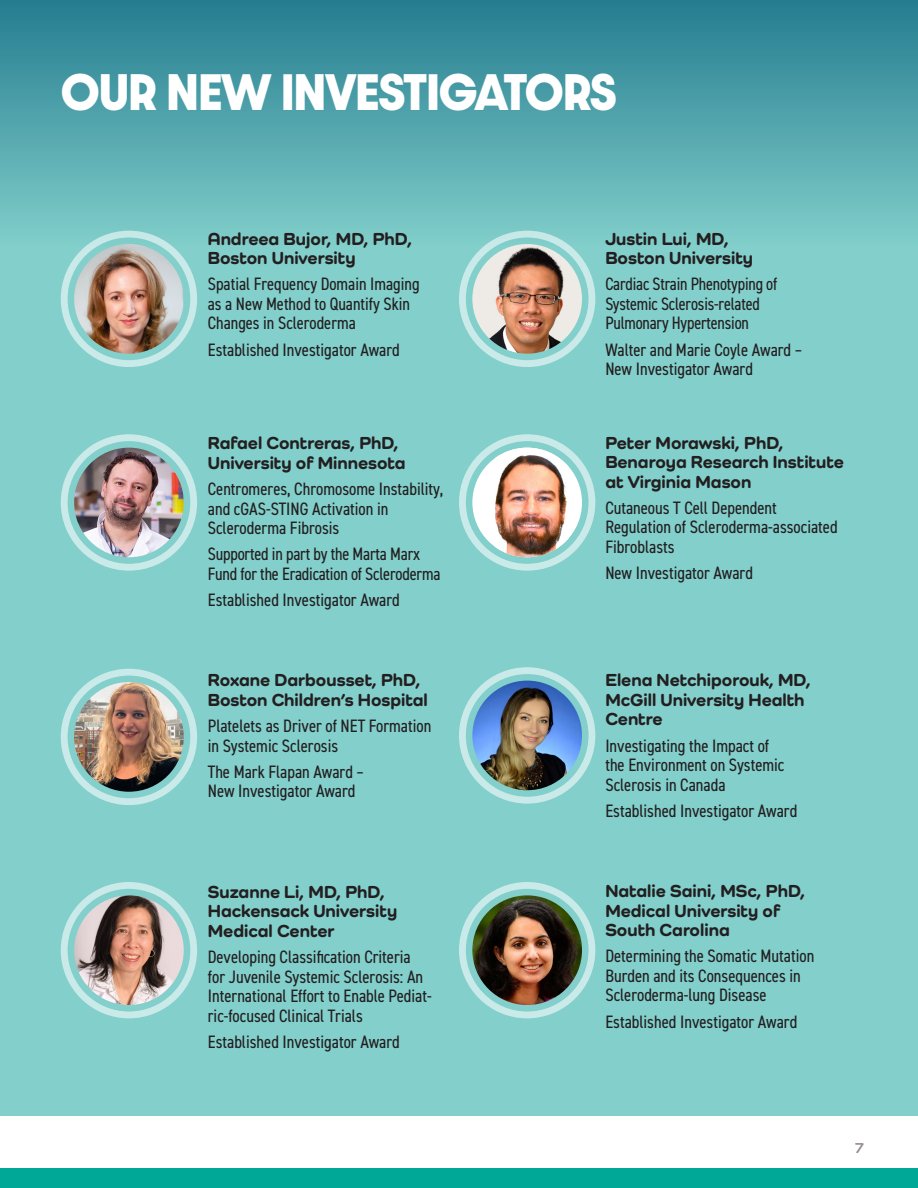
<style>
.page{position:relative;width:918px;height:1188px;background:#fff}
.page>*{position:absolute;margin:0;border:0;box-sizing:border-box;transform-origin:0 0}
.Head{font:700 43.5px "Dazzle Unicase";letter-spacing:-.025em;color:#fff}
.award_descrip{font:condensed 18px/19.5px "DIN2014";color:#231f20}
.award_name{font:800 18px/19.5px "Como";color:#231f20}
.t1{font:600 15px "Como";color:#999190}
</style>
<div class="page">
<div style="left:0;top:0;width:918px;height:1115px;background:#82cfcb"></div>
<div style="left:0;top:1168px;width:918px;height:20px;background:#00a897"></div>
<div style="left:0;top:0;width:918px;height:245px;background:linear-gradient(to bottom,#247c8f,#81ceca)"></div>
<img style="left:472px;top:244px;width:110px;height:110px;border-radius:55px">
<div style="left:459px;top:231px;width:136px;height:136px;border:7px solid #fff;border-radius:50%"></div>
<div style="left:472px;top:448px;width:110px;height:109px;background:#fff;border-radius:50%"></div>
<img style="left:495px;top:448px;width:73px;height:109px">
<div style="left:459px;top:434px;width:136px;height:137px;border:7px solid #fff;border-radius:50%"></div>
<img style="left:472px;top:681px;width:110px;height:109px;border-radius:55px">
<div style="left:459px;top:667px;width:136px;height:137px;border:7px solid #fff;border-radius:50%"></div>
<img style="left:472px;top:895px;width:110px;height:110px;border-radius:55px">
<div style="left:459px;top:882px;width:136px;height:136px;border:7px solid #fff;border-radius:50%"></div>
<img style="left:74px;top:448px;width:110px;height:109px;border-radius:55px">
<div style="left:61px;top:434px;width:136px;height:137px;border:7px solid #fff;border-radius:50%"></div>
<img style="left:74px;top:682px;width:110px;height:110px;border-radius:55px">
<div style="left:61px;top:669px;width:136px;height:136px;border:7px solid #fff;border-radius:50%"></div>
<img style="left:74px;top:895px;width:110px;height:110px;border-radius:55px">
<div style="left:61px;top:882px;width:136px;height:136px;border:7px solid #fff;border-radius:50%"></div>
<img style="left:74px;top:244px;width:109px;height:110px">
<div style="left:61px;top:231px;width:136px;height:136px;border:7px solid #fff;border-radius:50%"></div>
<p class="Head" style="left:61px;top:59px;width:557px">OUR NEW INVESTIGATORS</p>
<p class="award_name" style="left:208px;top:228px;width:206px">Andreea Bujor, MD, PhD,<br>Boston University</p>
<p class="award_descrip" style="left:208px;top:274px;width:213px">Spatial Frequency Domain Imaging as a New Method to Quantify Skin<br>Changes in Scleroderma</p>
<p class="award_descrip" style="left:208px;top:339px;width:194px">Established Investigator Award</p>
<p class="award_name" style="left:208px;top:433px;width:199px">Rafael Contreras, PhD,<br>University of Minnesota</p>
<p class="award_descrip" style="left:208px;top:478px;width:237px">Centromeres, Chromosome Instability, and cGAS-STING Activation in<br>Scleroderma Fibrosis</p>
<p class="award_descrip" style="left:208px;top:544px;width:234px">Supported in part by the Marta Marx<br>Fund for the Eradication of Scleroderma</p>
<p class="award_descrip" style="left:208px;top:589px;width:194px">Established Investigator Award</p>
<p class="award_name" style="left:208px;top:670px;width:222px">Roxane Darbousset, PhD,<br>Boston Children’s Hospital</p>
<p class="award_descrip" style="left:208px;top:715px;width:225px">Platelets as Driver of NET Formation in Systemic Sclerosis</p>
<p class="award_descrip" style="left:208px;top:761px;width:158px">The Mark Flapan Award –<br>New Investigator Award</p>
<p class="award_name" style="left:208px;top:881px;width:191px">Suzanne Li, MD, PhD,<br>Hackensack University<br>Medical Center</p>
<p class="award_descrip" style="left:208px;top:946px;width:225px">Developing Classification Criteria for Juvenile Systemic Sclerosis: An International Effort to Enable Pediat&shy;ric-focused Clinical Trials</p>
<p class="award_descrip" style="left:208px;top:1031px;width:194px">Established Investigator Award</p>
<p class="award_name" style="left:605px;top:228px;width:149px">Justin Lui, MD,<br>Boston University</p>
<p class="award_descrip" style="left:605px;top:274px;width:173px">Cardiac Strain Phenotyping of<br>Systemic Sclerosis-related<br>Pulmonary Hypertension</p>
<p class="award_descrip" style="left:605px;top:339px;width:198px">Walter and Marie Coyle Award –<br>New Investigator Award</p>
<p class="award_name" style="left:605px;top:432px;width:240px">Peter Morawski, PhD,<br>Benaroya Research Institute at Virginia Mason</p>
<p class="award_descrip" style="left:605px;top:497px;width:234px">Cutaneous T Cell Dependent<br>Regulation of Scleroderma-associated<br>Fibroblasts</p>
<p class="award_descrip" style="left:605px;top:562px;width:149px">New Investigator Award</p>
<p class="award_name" style="left:605px;top:670px;width:207px">Elena Netchiporouk, MD,<br>McGill University Health<br>Centre</p>
<p class="award_descrip" style="left:605px;top:735px;width:181px">Investigating the Impact of the Environment on Systemic<br>Sclerosis in Canada</p>
<p class="award_descrip" style="left:605px;top:800px;width:194px">Established Investigator Award</p>
<p class="award_name" style="left:605px;top:881px;width:201px">Natalie Saini, MSc, PhD,<br>Medical University of<br>South Carolina</p>
<p class="award_descrip" style="left:605px;top:946px;width:211px">Determining the Somatic Mutation<br>Burden and its Consequences in<br>Scleroderma-lung Disease</p>
<p class="award_descrip" style="left:605px;top:1011px;width:194px">Established Investigator Award</p>
<p class="t1" style="left:854px;top:1138px;width:11px">7</p>
</div>
